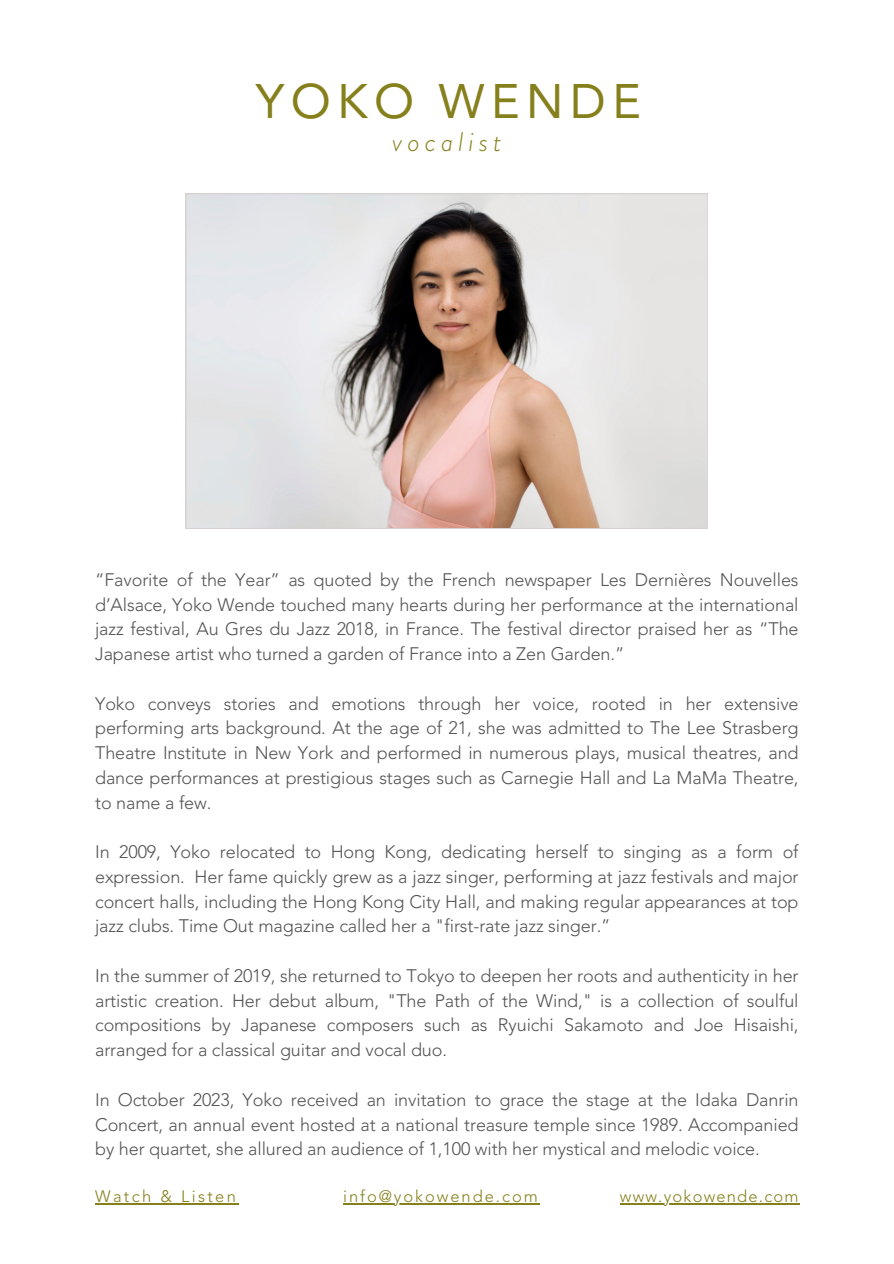
<style>
.page{position:relative;width:894px;height:1264px;background:#fff}
.page>*{position:absolute;margin:0;border:0;box-sizing:border-box;transform-origin:0 0}
.t1{font:48px "Avenir LT Std";letter-spacing:.135em;color:#86801c}
.t2{font:italic 300 27px "Brandon Grotesque";letter-spacing:.185em;color:#86801c}
.t3{font:300 18px/24.8px "Avenir LT Std";letter-spacing:-.005em;color:#545454;text-align:justify}
.t4{font:300 16.5px "Avenir LT Std";letter-spacing:.12em;color:#86801c}
.t5{font:300 16.5px "Avenir LT Std";letter-spacing:.07em;color:#86801c}
.t6{font:300 16.5px "Avenir LT Std";letter-spacing:.145em;color:#86801c}
</style>
<div class="page">
<hr style="left:95px;top:1203px;width:143px;height:1px;background:#86801c">
<hr style="left:619px;top:1203px;width:180px;height:1px;background:#86801c">
<hr style="left:343px;top:1203px;width:196px;height:1px;background:#86801c">
<svg style="left:185px;top:193px;width:522px;height:335px;background:#d0c6c1"></svg>
<p class="t1" style="left:255px;top:81px;width:160px">YOKO</p>
<p class="t1" style="left:438px;top:81px;width:204px">WENDE</p>
<p class="t2" style="left:392px;top:123px;width:111px">vocalist</p>
<h1 class="t3" style="left:95px;top:568px;width:704px">“Favorite of the Year” as quoted by the French newspaper Les Dernières Nouvelles d’Alsace, Yoko Wende touched many hearts during her performance at the international jazz festival, Au Gres du Jazz 2018, in France. The festival director praised her as “The Japanese artist who turned a garden of France into a Zen Garden.”</h1>
<h1 class="t3" style="left:95px;top:692px;width:704px">Yoko conveys stories and emotions through her voice, rooted in her extensive performing arts background. At the age of 21, she was admitted to The Lee Strasberg Theatre Institute in New York and performed in numerous plays, musical theatres, and dance performances at prestigious stages such as Carnegie Hall and La MaMa Theatre, to name a few.</h1>
<h2 class="t3" style="left:95px;top:841px;width:704px">In 2009, Yoko relocated to Hong Kong, dedicating herself to singing as a form of expression. Her fame quickly grew as a jazz singer, performing at jazz festivals and major concert halls, including the Hong Kong City Hall, and making regular appearances at top jazz clubs. Time Out magazine called her a "first-rate jazz singer.”</h2>
<p class="t3" style="left:95px;top:964px;width:704px">In the summer of 2019, she returned to Tokyo to deepen her roots and authenticity in her artistic creation. Her debut album, "The Path of the Wind," is a collection of soulful compositions by Japanese composers such as Ryuichi Sakamoto and Joe Hisaishi, arranged for a classical guitar and vocal duo.</p>
<p class="t3" style="left:95px;top:1088px;width:704px">In October 2023, Yoko received an invitation to grace the stage at the Idaka Danrin Concert, an annual event hosted at a national treasure temple since 1989. Accompanied by her quartet, she allured an audience of 1,100 with her mystical and melodic voice.</p>
<p class="t6" style="left:95px;top:1189px;width:142px">Watch &amp; Listen</p>
<p class="t4" style="left:343px;top:1189px;width:196px">info@yokowende.com</p>
<p class="t5" style="left:619px;top:1189px;width:180px">www.yokowende.com</p>
</div>
